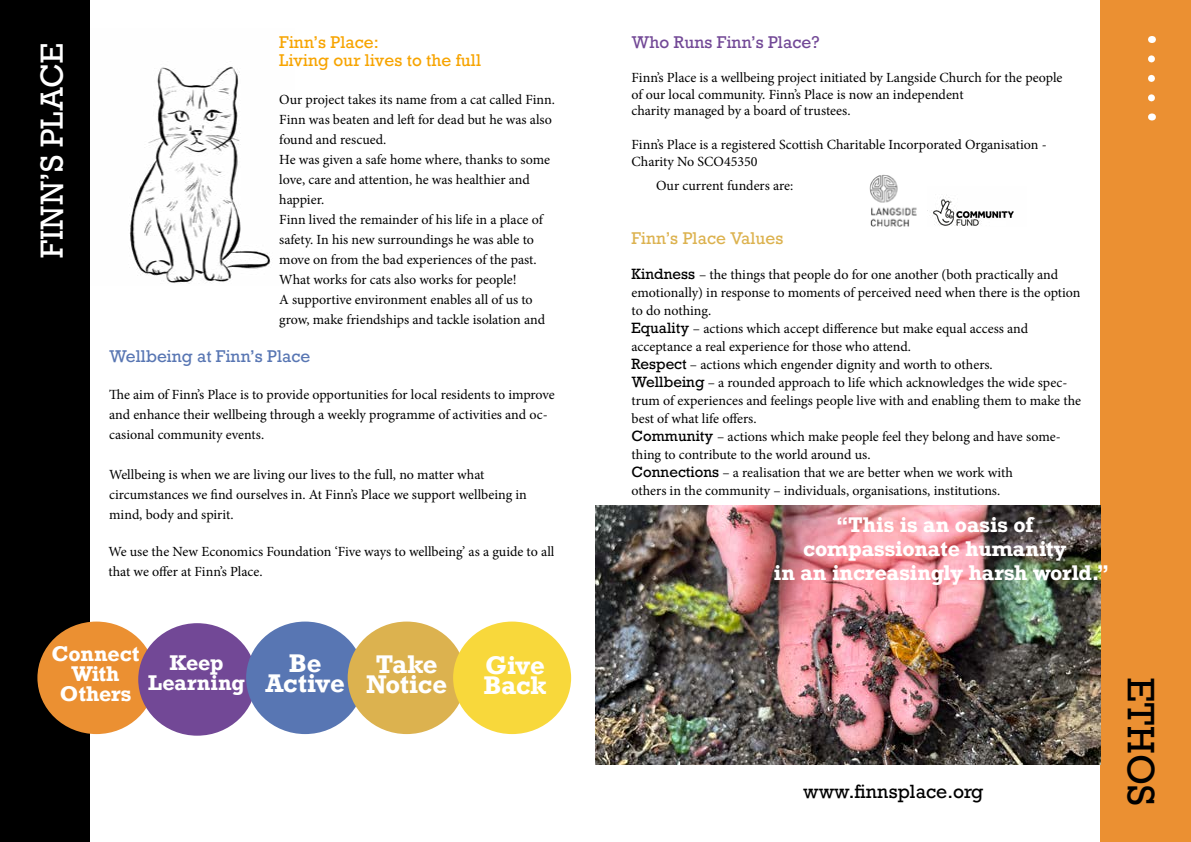
<style>
.page{position:relative;width:1191px;height:842px;background:#fff}
.page>*{position:absolute;margin:0;border:0;box-sizing:border-box;transform-origin:0 0}
.t1{font:36px "Rockwell";color:#000}
.t2{font:30px "Rockwell";color:#fff}
.t3{font:700 24px/20px "Rockwell";letter-spacing:-.015em;color:#fff;text-align:center}
.t4{font:700 20px/20px "Rockwell";color:#fff;text-align:center}
.t5{font:18px "Rockwell";color:#000}
.t6{font:16px/18px "Rockwell";color:#f7a400}
.t7{font:16px "Rockwell";color:#5876b3}
.t8{font:16px "Rockwell";color:#724896}
.t9{font:16px "Rockwell";color:#dcb24f}
.t10{font:14px/20px "Minion Pro";color:#000}
.s1{font-family:"Rockwell"}
</style>
<div class="page">
<div style="left:0;top:0;width:90px;height:842px;background:#000"></div>
<div style="left:1100px;top:0;width:91px;height:842px;background:#eb9032"></div>
<img style="left:129px;top:66px;width:142px;height:218px">
<img style="left:595px;top:505px;width:505px;height:260px">
<img style="left:869px;top:174px;width:48px;height:52px">
<img style="left:927px;top:195px;width:87px;height:31px">
<div style="left:37px;top:621px;width:118px;height:113px;background:#eb9032;border-radius:50%"></div>
<div style="left:138px;top:623px;width:118px;height:113px;background:#724896;border-radius:50%"></div>
<div style="left:246px;top:621px;width:118px;height:113px;background:#5876b3;border-radius:50%"></div>
<div style="left:348px;top:621px;width:118px;height:113px;background:#dcb24f;border-radius:50%"></div>
<div style="left:453px;top:621px;width:118px;height:113px;background:#f8d83b;border-radius:50%"></div>
<svg style="left:1148px;top:59px;width:7px;height:43px"></svg>
<h2 class="t2" style="left:33px;top:258px;width:216px;rotate:-90deg">FINN’S PLACE</h2>
<p class="t6" style="left:279px;top:34px;width:203px">Finn’s Place:<br>Living our lives to the full</p>
<p class="t10" style="left:279px;top:90px;width:277px">Our project takes its name from a cat called Finn.<br>Finn was beaten and left for dead but he was also found and rescued.<br>He was given a safe home where, thanks to some love, care and attention, he was healthier and happier.<br>Finn lived the remainder of his life in a place of safety. In his new surroundings he was able to move on from the bad experiences of the past.<br>What works for cats also works for people!<br>A supportive environment enables all of us to grow, make friendships and tackle isolation and</p>
<p class="t7" style="left:109px;top:346px;width:203px">Wellbeing at Finn’s Place</p>
<p class="t10" style="left:109px;top:385px;width:447px">The aim of Finn’s Place is to provide opportunities for local residents to improve and enhance their wellbeing through a weekly programme of activities and oc&shy;casional community events.</p>
<p class="t10" style="left:109px;top:465px;width:419px">Wellbeing is when we are living our lives to the full, no matter what circumstances we find ourselves in. At Finn’s Place we support wellbeing in mind, body and spirit.</p>
<p class="t10" style="left:108px;top:541px;width:447px">We use the New Economics Foundation ‘Five ways to wellbeing’ as a guide to all that we offer at Finn’s Place.</p>
<h3 class="t4" style="left:51px;top:643px;width:90px">Connect<br>With<br>Others</h3>
<h3 class="t4" style="left:148px;top:652px;width:98px">Keep<br>Learning</h3>
<h3 class="t3" style="left:266px;top:652px;width:80px">Be<br>Active</h3>
<h3 class="t3" style="left:366px;top:654px;width:82px">Take<br>Notice</h3>
<h3 class="t3" style="left:483px;top:655px;width:65px;text-align:left">Give<br>Back</h3>
<p class="t8" style="left:631px;top:32px;width:189px">Who Runs Finn’s Place?</p>
<p class="t10" style="left:631px;top:69px;width:432px;line-height:16.8px">Finn’s Place is a wellbeing project initiated by Langside Church for the people of our local community. Finn’s Place is now an independent<br>charity managed by a board of trustees.</p>
<p class="t10" style="left:631px;top:136px;width:417px;line-height:16.8px">Finn’s Place is a registered Scottish Charitable Incorporated Organisation -<br>Charity No SCO45350</p>
<p class="t10" style="left:656px;top:175px;width:139px">Our current funders are:</p>
<p class="t9" style="left:631px;top:228px;width:153px">Finn’s Place Values</p>
<p class="t10" style="left:631px;top:265px;width:451px;line-height:18px"><span class="s1">Kindness</span> – the things that people do for one another (both practically and emotionally) in response to moments of perceived need when there is the option to do nothing.<br><span class="s1">Equality</span> – actions which accept difference but make equal access and acceptance a real experience for those who attend.<br><span class="s1">Respect</span> – actions which engender dignity and worth to others.<br><span class="s1">Wellbeing</span> – a rounded approach to life which acknowledges the wide spec&shy;trum of experiences and feelings people live with and enabling them to make the best of what life offers.<br><span class="s1">Community</span> – actions which make people feel they belong and have some&shy;thing to contribute to the world around us.<br><span class="s1">Connections</span> – a realisation that we are better when we work with<br>others in the community – individuals, organisations, institutions.</p>
<h3 class="t4" style="left:836px;top:515px;width:198px">“This is an oasis of</h3>
<h3 class="t4" style="left:803px;top:539px;width:265px">compassionate humanity</h3>
<h3 class="t4" style="left:773px;top:563px;width:336px">in an increasingly harsh world.”</h3>
<p class="t5" style="left:803px;top:780px;width:182px">www.finnsplace.org</p>
<h1 class="t1" style="left:1163px;top:678px;width:128px;rotate:90deg">ETHOS</h1>
</div>
